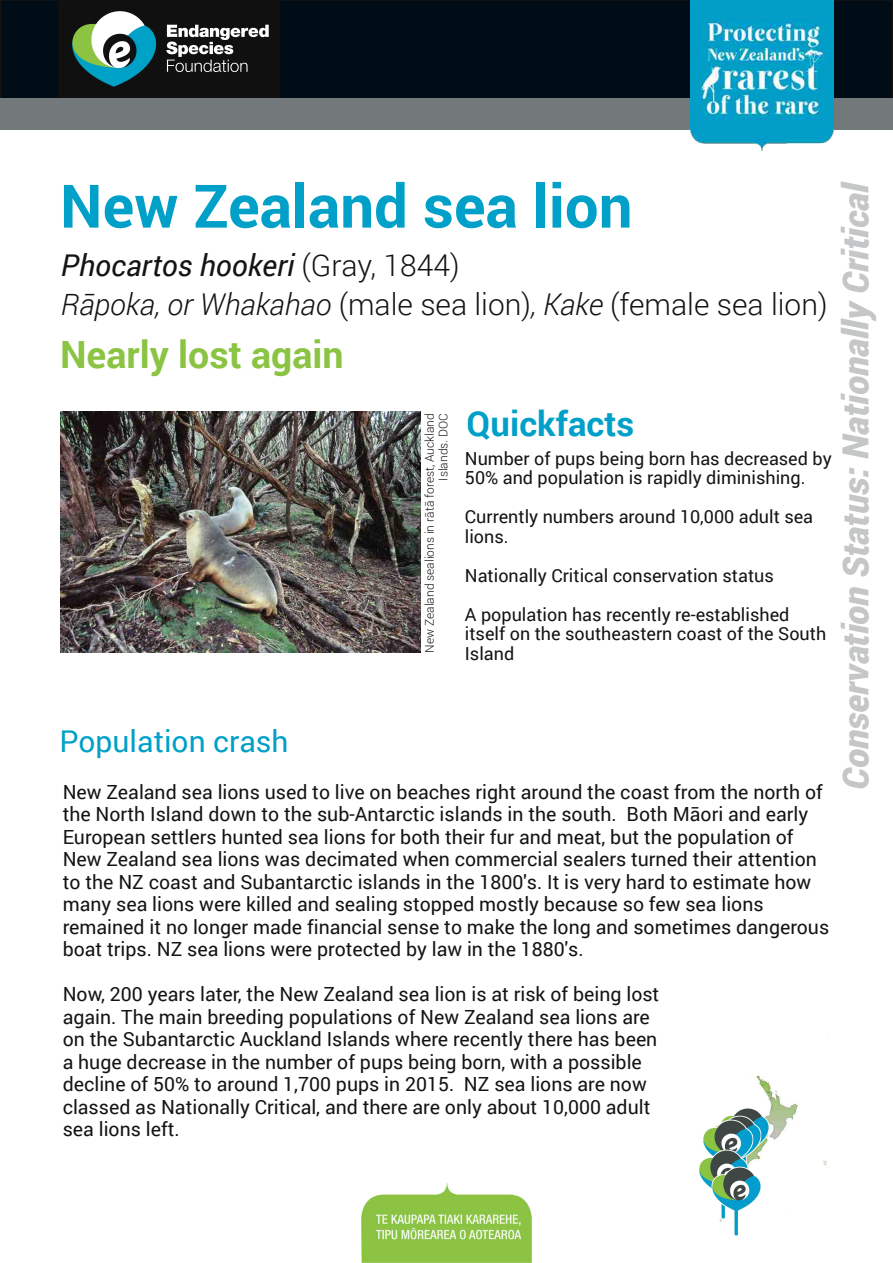
<style>
.page{position:relative;width:893px;height:1263px;background:#fff}
.page>*{position:absolute;margin:0;border:0;box-sizing:border-box;transform-origin:0 0}
.t1{font:700 60px "Roboto";color:#00a0c8}
.t2{font:700 37.5px "Roboto";color:#8ac442}
.t3{font:italic 900 36px "Roboto";letter-spacing:-.01em;color:#c4c6c7}
.t4{font:700 34.5px "Roboto";color:#00a0c8}
.t5{font:300 30px/39px "Roboto";color:#161413}
.t6{font:30px "Roboto";color:#00a0c8}
.t7{font:19.5px/22.5px "Roboto";color:#161413}
.t8{font:18px/19.5px "Roboto";color:#161413}
.t9{font:300 12px/13.5px "Roboto";color:#161413;text-align:right}
.s1{font-weight:400;font-style:italic}
.s2{font-style:italic}
</style>
<div class="page">
<div style="left:1px;top:0;width:891px;height:100px;background:#000d17"></div>
<div style="left:0;top:0;width:893px;height:101px;border:2px solid #161413"></div>
<div style="left:1px;top:98px;width:892px;height:32px;background:#73787a"></div>
<img style="left:690px;top:0;width:143px;height:150px">
<img style="left:361px;top:1183px;width:171px;height:79px">
<img style="left:58px;top:0;width:221px;height:98px">
<img style="left:61px;top:411px;width:360px;height:241px">
<img style="left:755px;top:1075px;width:72px;height:92px">
<img style="left:736px;top:1105px;width:34px;height:62px">
<img style="left:725px;top:1113px;width:38px;height:51px">
<img style="left:703px;top:1118px;width:51px;height:46px">
<img style="left:699px;top:1147px;width:51px;height:40px">
<img style="left:710px;top:1164px;width:53px;height:72px">
<h1 class="t1" style="left:60px;top:165px;width:574px">New Zealand sea lion</h1>
<h3 class="t5" style="left:61px;top:244px;width:768px"><span class="s1">Phocartos hookeri</span> (Gray, 1844)<br><span class="s2">Rāpoka, or Whakahao</span> (male sea lion)<span class="s2">, Kake</span> (female sea lion)</h3>
<h2 class="t2" style="left:60px;top:328px;width:285px">Nearly lost again</h2>
<p class="t9" style="left:422px;top:653px;width:241px;rotate:-90deg">New Zealand sealions in rātā forest, Auckland<br>Islands. DOC</p>
<h3 class="t4" style="left:466px;top:400px;width:169px">Quickfacts</h3>
<p class="t8" style="left:465px;top:448px;width:368px">Number of pups being born has decreased by<br>50% and population is rapidly diminishing.</p>
<p class="t8" style="left:465px;top:506px;width:350px">Currently numbers around 10,000 adult sea lions.</p>
<p class="t8" style="left:465px;top:555px;width:326px;line-height:39px">Nationally Critical conservation status<br>A population has recently re-established</p>
<p class="t8" style="left:465px;top:623px;width:363px">itself on the southeastern coast of the South<br>Island</p>
<h3 class="t6" style="left:59px;top:721px;width:231px">Population crash</h3>
<p class="t7" style="left:63px;top:780px;width:768px">New Zealand sea lions used to live on beaches right around the coast from the north of the North Island down to the sub-Antarctic islands in the south. Both Māori and early European settlers hunted sea lions for both their fur and meat, but the population of New Zealand sea lions was decimated when commercial sealers turned their attention to the NZ coast and Subantarctic islands in the 1800's. It is very hard to estimate how many sea lions were killed and sealing stopped mostly because so few sea lions remained it no longer made financial sense to make the long and sometimes dangerous boat trips. NZ sea lions were protected by law in the 1880's.</p>
<p class="t7" style="left:63px;top:982px;width:598px">Now, 200 years later, the New Zealand sea lion is at risk of being lost again. The main breeding populations of New Zealand sea lions are on the Subantarctic Auckland Islands where recently there has been a huge decrease in the number of pups being born, with a possible decline of 50% to around 1,700 pups in 2015. NZ sea lions are now classed as Nationally Critical, and there are only about 10,000 adult sea lions left.</p>
<h3 class="t3" style="left:831px;top:790px;width:610px;rotate:-90deg">Conservation Status: Nationally Critical</h3>
</div>
